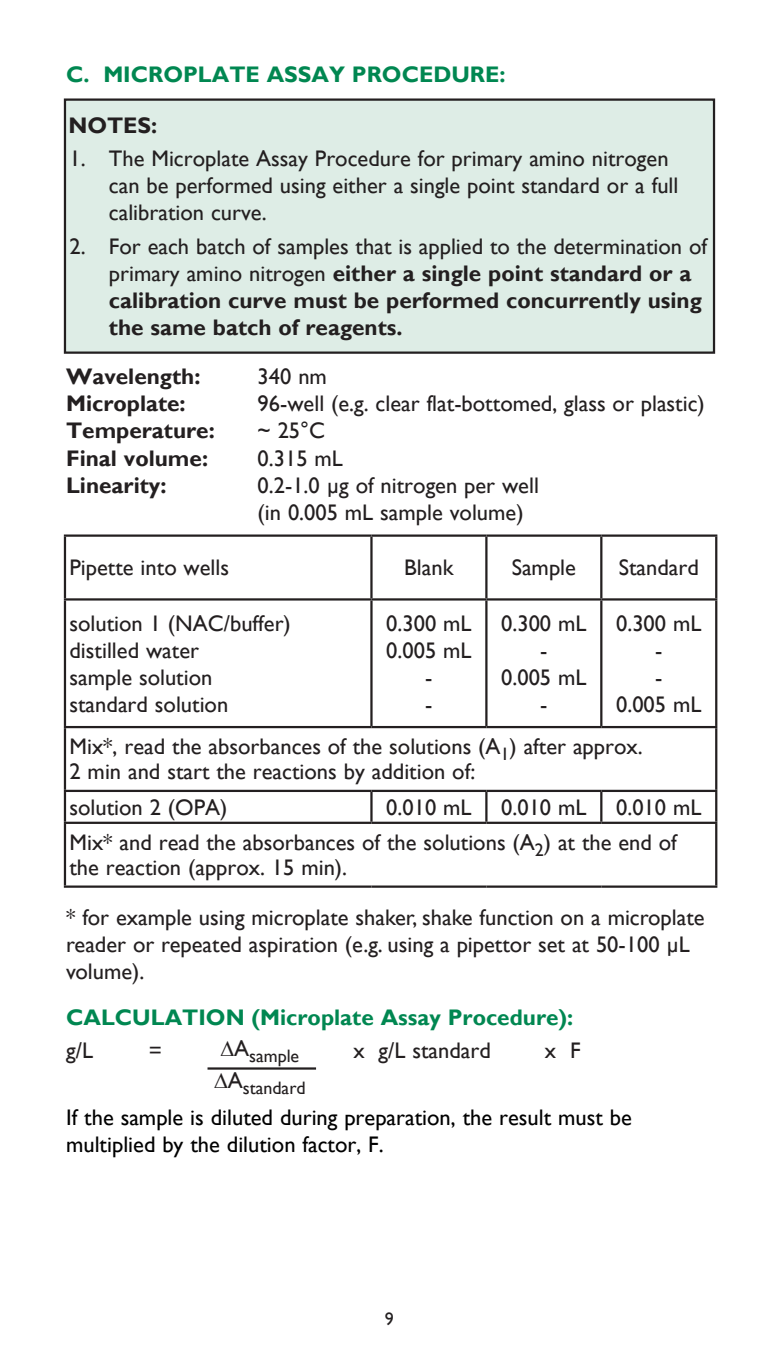
<style>
.page{position:relative;width:779px;height:1353px;background:#fff}
.page>*{position:absolute;margin:0;border:0;box-sizing:border-box;transform-origin:0 0}
.t1{font:22.5px/27px "Gill Sans";color:#231f20}
.t2{font:700 22.5px/27px "Gill Sans";color:#231f20}
.t3{font:22.5px/27px "Gill Sans";color:#000}
.t4{font:700 22.5px "Gill Sans";color:#008751}
.t5{font:18px "Gill Sans";color:#231f20}
.s1{font-weight:400}
</style>
<div class="page">
<div style="left:65px;top:100px;width:648px;height:252px;background:#deede6"></div>
<div style="left:64px;top:98px;width:650px;height:256px;border:2px solid #231f20"></div>
<svg style="left:66px;top:536px;width:648px;height:349px"></svg>
<hr style="left:64px;top:534px;width:307px;height:2px;background:#231f20">
<hr style="left:64px;top:536px;width:2px;height:62px;background:#231f20">
<hr style="left:371px;top:534px;width:115px;height:2px;background:#231f20">
<hr style="left:370px;top:536px;width:2px;height:62px;background:#231f20">
<hr style="left:486px;top:534px;width:115px;height:2px;background:#231f20">
<hr style="left:485px;top:536px;width:2px;height:62px;background:#231f20">
<hr style="left:601px;top:534px;width:116px;height:2px;background:#231f20">
<hr style="left:600px;top:536px;width:2px;height:62px;background:#231f20">
<hr style="left:714px;top:536px;width:3px;height:62px;background:#231f20">
<hr style="left:64px;top:598px;width:307px;height:2px;background:#231f20">
<hr style="left:64px;top:600px;width:2px;height:125px;background:#231f20">
<hr style="left:371px;top:598px;width:115px;height:2px;background:#231f20">
<hr style="left:370px;top:600px;width:2px;height:125px;background:#231f20">
<hr style="left:486px;top:598px;width:115px;height:2px;background:#231f20">
<hr style="left:485px;top:600px;width:2px;height:125px;background:#231f20">
<hr style="left:601px;top:598px;width:116px;height:2px;background:#231f20">
<hr style="left:600px;top:600px;width:2px;height:125px;background:#231f20">
<hr style="left:714px;top:600px;width:3px;height:125px;background:#231f20">
<hr style="left:64px;top:725px;width:307px;height:3px;background:#231f20">
<hr style="left:64px;top:728px;width:2px;height:61px;background:#231f20">
<hr style="left:371px;top:725px;width:115px;height:3px;background:#231f20">
<hr style="left:486px;top:725px;width:115px;height:3px;background:#231f20">
<hr style="left:601px;top:725px;width:116px;height:3px;background:#231f20">
<hr style="left:714px;top:728px;width:3px;height:61px;background:#231f20">
<hr style="left:64px;top:789px;width:307px;height:3px;background:#231f20">
<hr style="left:64px;top:792px;width:2px;height:29px;background:#231f20">
<hr style="left:371px;top:789px;width:115px;height:3px;background:#231f20">
<hr style="left:370px;top:792px;width:2px;height:29px;background:#231f20">
<hr style="left:486px;top:789px;width:115px;height:3px;background:#231f20">
<hr style="left:485px;top:792px;width:2px;height:29px;background:#231f20">
<hr style="left:601px;top:789px;width:116px;height:3px;background:#231f20">
<hr style="left:600px;top:792px;width:2px;height:29px;background:#231f20">
<hr style="left:714px;top:792px;width:3px;height:29px;background:#231f20">
<hr style="left:64px;top:821px;width:307px;height:2px;background:#231f20">
<hr style="left:64px;top:823px;width:2px;height:62px;background:#231f20">
<hr style="left:371px;top:821px;width:115px;height:2px;background:#231f20">
<hr style="left:486px;top:821px;width:115px;height:2px;background:#231f20">
<hr style="left:601px;top:821px;width:116px;height:2px;background:#231f20">
<hr style="left:714px;top:823px;width:3px;height:62px;background:#231f20">
<hr style="left:64px;top:885px;width:307px;height:2px;background:#231f20">
<hr style="left:371px;top:885px;width:115px;height:2px;background:#231f20">
<hr style="left:486px;top:885px;width:115px;height:2px;background:#231f20">
<hr style="left:601px;top:885px;width:116px;height:2px;background:#231f20">
<hr style="left:207px;top:1067px;width:109px;height:2px;background:#231f20">
<p class="t4" style="left:66px;top:60px;width:440px">C. MICROPLATE ASSAY PROCEDURE:</p>
<p class="t2" style="left:68px;top:112px;width:90px">NOTES:</p>
<p class="t1" style="left:109px;top:146px;width:570px;text-indent:-39px">1. The Microplate Assay Procedure for primary amino nitrogen can be performed using either a single point standard or a full calibration curve.</p>
<p class="t2" style="left:109px;top:233px;width:599px;text-indent:-39px"><span class="s1">2. For each batch of samples that is applied to the determination of primary amino nitrogen</span> either a single point standard or a calibration curve must be performed concurrently using the same batch of reagents.</p>
<p class="t2" style="left:66px;top:364px;width:136px">Wavelength:</p>
<p class="t1" style="left:257px;top:364px;width:71px">340 nm</p>
<p class="t2" style="left:66px;top:391px;width:121px">Microplate:</p>
<p class="t1" style="left:257px;top:391px;width:448px">96-well (e.g. clear flat-bottomed, glass or plastic)</p>
<p class="t2" style="left:66px;top:418px;width:150px">Temperature:</p>
<p class="t1" style="left:257px;top:418px;width:69px">~ 25°C</p>
<p class="t2" style="left:66px;top:445px;width:143px">Final volume:</p>
<p class="t1" style="left:257px;top:445px;width:87px">0.315 mL</p>
<p class="t2" style="left:66px;top:472px;width:102px">Linearity:</p>
<p class="t1" style="left:257px;top:472px;width:282px">0.2-1.0 μg of nitrogen per well (in 0.005 mL sample volume)</p>
<p class="t1" style="left:69px;top:554px;width:161px">Pipette into wells</p>
<p class="t1" style="left:404px;top:554px;width:51px">Blank</p>
<p class="t1" style="left:511px;top:554px;width:66px">Sample</p>
<p class="t1" style="left:618px;top:554px;width:82px">Standard</p>
<p class="t1" style="left:69px;top:609px;width:223px">solution 1 (NAC/buffer)</p>
<p class="t1" style="left:69px;top:636px;width:131px">distilled water</p>
<p class="t1" style="left:69px;top:663px;width:144px">sample solution</p>
<p class="t1" style="left:69px;top:690px;width:160px">standard solution</p>
<p class="t1" style="left:615px;top:609px;width:87px">0.300 mL</p>
<p class="t1" style="left:654px;top:636px;width:9px">-</p>
<p class="t1" style="left:654px;top:663px;width:9px">-</p>
<p class="t1" style="left:615px;top:690px;width:87px">0.005 mL</p>
<p class="t1" style="left:69px;top:733px;width:574px">Mix*, read the absorbances of the solutions (A<sub>1</sub>) after approx.</p>
<p class="t1" style="left:69px;top:758px;width:407px">2 min and start the reactions by addition of:</p>
<p class="t1" style="left:69px;top:793px;width:159px">solution 2 (OPA)</p>
<p class="t1" style="left:386px;top:793px;width:87px">0.010 mL</p>
<p class="t1" style="left:501px;top:793px;width:87px">0.010 mL</p>
<p class="t1" style="left:615px;top:793px;width:87px">0.010 mL</p>
<p class="t1" style="left:69px;top:829px;width:608px">Mix* and read the absorbances of the solutions (A<sub>2</sub>) at the end of</p>
<p class="t1" style="left:69px;top:854px;width:279px">the reaction (approx. 15 min).</p>
<p class="t1" style="left:386px;top:609px;width:87px">0.300 mL</p>
<p class="t1" style="left:386px;top:636px;width:87px">0.005 mL</p>
<p class="t1" style="left:425px;top:663px;width:9px">-</p>
<p class="t1" style="left:425px;top:690px;width:9px">-</p>
<p class="t1" style="left:501px;top:609px;width:87px">0.300 mL</p>
<p class="t1" style="left:540px;top:636px;width:9px">-</p>
<p class="t1" style="left:501px;top:663px;width:87px">0.005 mL</p>
<p class="t1" style="left:540px;top:690px;width:9px">-</p>
<p class="t1" style="left:66px;top:904px;width:639px">* for example using microplate shaker, shake function on a microplate reader or repeated aspiration (e.g. using a pipettor set at 50-100 μL volume).</p>
<p class="t4" style="left:66px;top:1003px;width:508px">CALCULATION (Microplate Assay Procedure):</p>
<p class="t1" style="left:66px;top:1037px;width:28px">g/L</p>
<p class="t1" style="left:149px;top:1037px;width:15px">=</p>
<p class="t5" style="left:220px;top:1045px;width:80px">∆<sup>A</sup>sample</p>
<p class="t1" style="left:353px;top:1037px;width:139px">x g/L standard</p>
<p class="t1" style="left:544px;top:1037px;width:37px">x F</p>
<p class="t5" style="left:214px;top:1076px;width:93px">∆<sup>A</sup>standard</p>
<p class="t3" style="left:66px;top:1104px;width:567px">If the sample is diluted during preparation, the result must be multiplied by the dilution factor, F.</p>
<p class="t5" style="left:385px;top:1302px;width:10px">9</p>
<p class="t5" style="left:385px;top:1307px;width:10px">9</p>
</div>
